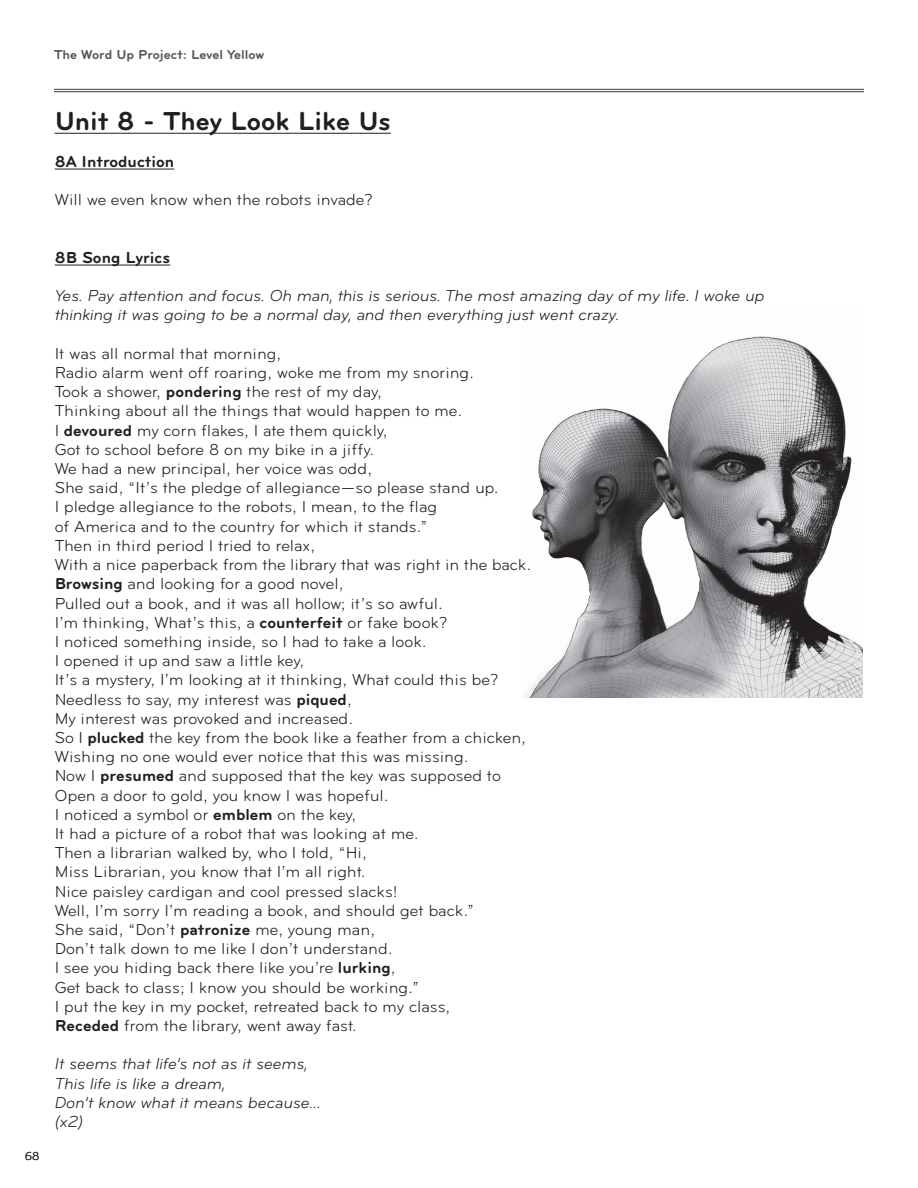
<style>
.page{position:relative;width:918px;height:1188px;background:#fff}
.page>*{position:absolute;margin:0;border:0;box-sizing:border-box;transform-origin:0 0}
.t1{font:700 27px "Bryant";color:#231f20}
.t2{font:16.5px/19.2px "Bryant";color:#231f20}
.t3{font:italic 16.5px/19.2px "Bryant Pro";color:#231f20}
.t4{font:700 16.5px "Bryant";color:#231f20}
.t5{font:700 13.5px "Bryant";color:#57585a}
.t6{font:12px "Bryant";color:#231f20}
.s1{font-weight:700}
</style>
<div class="page">
<img style="left:524px;top:336px;width:339px;height:361px">
<hr style="left:55px;top:133px;width:336px;height:1px;background:#231f20">
<hr style="left:55px;top:169px;width:119px;height:1px;background:#231f20">
<hr style="left:55px;top:265px;width:115px;height:1px;background:#231f20">
<hr style="left:54px;top:89px;width:810px;height:1px;background:#585a5b">
<hr style="left:54px;top:91px;width:810px;height:1px;background:#585a5b">
<p class="t5" style="left:54px;top:47px;width:212px">The Word Up Project: Level Yellow</p>
<h1 class="t1" style="left:55px;top:106px;width:338px">Unit 8 - They Look Like Us</h1>
<p class="t4" style="left:55px;top:152px;width:121px">8A Introduction</p>
<p class="t2" style="left:55px;top:190px;width:320px">Will we even know when the robots invade?</p>
<p class="t6" style="left:25px;top:1150px;width:17px">68</p>
<p class="t4" style="left:55px;top:248px;width:117px">8B Song Lyrics</p>
<p class="t3" style="left:55px;top:287px;width:711px">Yes. Pay attention and focus. Oh man, this is serious. The most amazing day of my life. I woke up thinking it was going to be a normal day, and then everything just went crazy.</p>
<p class="t2" style="left:55px;top:344px;width:478px">It was all normal that morning,<br>Radio alarm went off roaring, woke me from my snoring.<br>Took a shower, <span class="s1">pondering</span> the rest of my day,<br>Thinking about all the things that would happen to me.<br>I <span class="s1">devoured</span> my corn flakes, I ate them quickly,<br>Got to school before 8 on my bike in a jiffy.<br>We had a new principal, her voice was odd,<br>She said, “It’s the pledge of allegiance—so please stand up.<br>I pledge allegiance to the robots, I mean, to the flag<br>of America and to the country for which it stands.”<br>Then in third period I tried to relax,<br>With a nice paperback from the library that was right in the back.<br><span class="s1">Browsing</span> and looking for a good novel,<br>Pulled out a book, and it was all hollow; it’s so awful.<br>I’m thinking, What’s this, a <span class="s1">counterfeit</span> or fake book?<br>I noticed something inside, so I had to take a look.<br>I opened it up and saw a little key,<br>It’s a mystery, I’m looking at it thinking, What could this be?<br>Needless to say, my interest was <span class="s1">piqued</span>,<br>My interest was provoked and increased.<br>So I <span class="s1">plucked</span> the key from the book like a feather from a chicken, Wishing no one would ever notice that this was missing.<br>Now I <span class="s1">presumed</span> and supposed that the key was supposed to Open a door to gold, you know I was hopeful.<br>I noticed a symbol or <span class="s1">emblem</span> on the key,<br>It had a picture of a robot that was looking at me.<br>Then a librarian walked by, who I told, “Hi,<br>Miss Librarian, you know that I’m all right.<br>Nice paisley cardigan and cool pressed slacks!<br>Well, I’m sorry I’m reading a book, and should get back.”<br>She said, “Don’t <span class="s1">patronize</span> me, young man,<br>Don’t talk down to me like I don’t understand.<br>I see you hiding back there like you’re <span class="s1">lurking</span>,<br>Get back to class; I know you should be working.”<br>I put the key in my pocket, retreated back to my class,<br><span class="s1">Receded</span> from the library, went away fast.</p>
<p class="t3" style="left:55px;top:1055px;width:268px">It seems that life’s not as it seems,<br>This life is like a dream,<br>Don’t know what it means because… (x2)</p>
</div>
